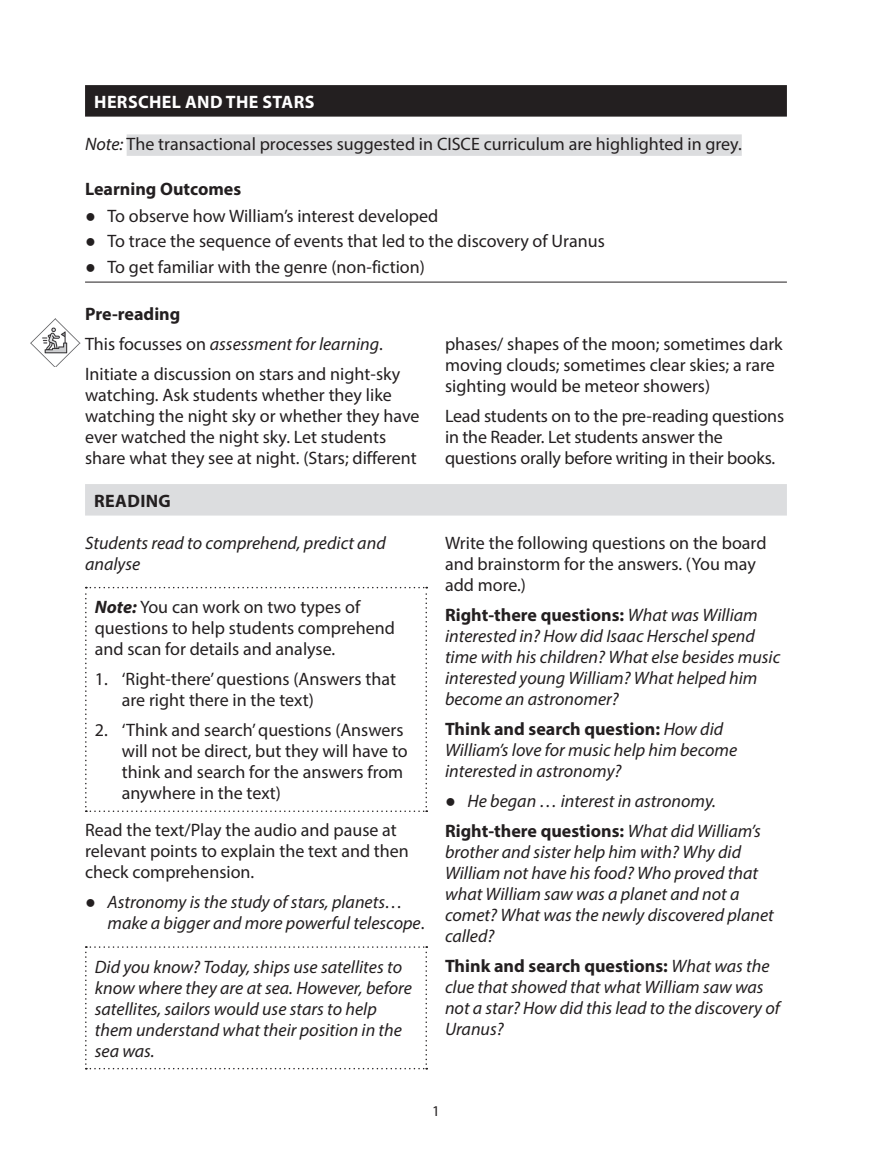
<style>
.page{position:relative;width:872px;height:1170px;background:#fff}
.page>*{position:absolute;margin:0;border:0;box-sizing:border-box;transform-origin:0 0}
.t1{font:18px/21px "Myriad Pro";color:#231f20}
.t2{font:italic 18px/21px "Myriad Pro";color:#231f20}
.t3{font:700 18px "Myriad Pro";letter-spacing:.02em;color:#fff}
.t4{font:700 18px "Myriad Pro";color:#231f20}
.t5{font:700 18px "Myriad Pro";letter-spacing:.02em;color:#231f20}
.t6{font:15px "Myriad Pro";color:#231f20}
.s1{font-style:italic}
.s2{font-weight:700}
.s3{font-weight:700;font-style:italic}
.s4{font-style:normal}
.s5{font-weight:700;font-style:normal}
</style>
<div class="page">
<div style="left:85px;top:85px;width:702px;height:32px;background:#231f20"></div>
<div style="left:127px;top:134px;width:614px;height:22px;background:#dcdddf"></div>
<hr style="left:85px;top:282px;width:702px;height:1px;background:#231f20">
<img style="left:31px;top:318px;width:50px;height:49px">
<div style="left:85px;top:484px;width:702px;height:31px;background:#dcdddf"></div>
<svg style="left:85px;top:587px;width:342px;height:225px"></svg>
<svg style="left:85px;top:946px;width:342px;height:123px"></svg>
<p class="t3" style="left:94px;top:95px;width:222px">HERSCHEL AND THE STARS</p>
<p class="t1" style="left:85px;top:134px;width:658px"><span class="s1">Note:</span> The transactional processes suggested in CISCE curriculum are highlighted in grey.</p>
<p class="t4" style="left:85px;top:182px;width:158px">Learning Outcomes</p>
<p class="t1" style="left:108px;top:204px;width:499px;line-height:25.5px">To observe how William’s interest developed<br>To trace the sequence of events that led to the discovery of Uranus<br>To get familiar with the genre (non-fiction)</p>
<p class="t1" style="left:85px;top:300px;width:317px;line-height:30px"><span class="s2">Pre-reading<br></span>This focusses on <span class="s1">assessment for learning</span>.<br>Initiate a discussion on stars and night-sky</p>
<p class="t1" style="left:85px;top:385px;width:336px">watching. Ask students whether they like watching the night sky or whether they have ever watched the night sky. Let students share what they see at night. (Stars; different</p>
<p class="t1" style="left:445px;top:334px;width:339px">phases/ shapes of the moon; sometimes dark moving clouds; sometimes clear skies; a rare sighting would be meteor showers)</p>
<p class="t1" style="left:445px;top:406px;width:341px">Lead students on to the pre-reading questions in the Reader. Let students answer the questions orally before writing in their books.</p>
<p class="t5" style="left:94px;top:493px;width:78px">READING</p>
<p class="t2" style="left:85px;top:533px;width:302px">Students read to comprehend, predict and analyse</p>
<p class="t1" style="left:95px;top:598px;width:302px"><span class="s3">Note:</span> You can work on two types of questions to help students comprehend and scan for details and analyse.</p>
<p class="t1" style="left:122px;top:670px;width:276px;text-indent:-27px">1. ‘Right-there’ questions (Answers that are right there in the text)</p>
<p class="t1" style="left:122px;top:721px;width:287px;text-indent:-27px">2. ‘Think and search’ questions (Answers will not be direct, but they will have to think and search for the answers from anywhere in the text)</p>
<p class="t1" style="left:85px;top:820px;width:325px">Read the text/Play the audio and pause at relevant points to explain the text and then check comprehension.</p>
<p class="t2" style="left:108px;top:892px;width:318px">Astronomy is the study of stars, planets… make a bigger and more powerful telescope<span class="s4">.</span></p>
<p class="t2" style="left:95px;top:957px;width:318px">Did you know? Today, ships use satellites to know where they are at sea. However, before satellites, sailors would use stars to help them understand what their position in the sea was.</p>
<p class="t1" style="left:445px;top:533px;width:323px">Write the following questions on the board and brainstorm for the answers. (You may add more.)</p>
<p class="t2" style="left:445px;top:605px;width:337px"><span class="s5">Right-there questions:</span> What was William interested in? How did Isaac Herschel spend time with his children? What else besides music interested young William? What helped him become an astronomer?</p>
<p class="t2" style="left:445px;top:719px;width:294px"><span class="s5">Think and search question:</span> How did<br>William’s love for music help him become interested in astronomy?</p>
<p class="t2" style="left:445px;top:787px;width:317px;line-height:30px;text-indent:22px">He began … interest in astronomy.<br><span class="s5">Right-there questions:</span> What did William’s</p>
<p class="t2" style="left:445px;top:842px;width:330px">brother and sister help him with? Why did William not have his food? Who proved that what William saw was a planet and not a comet? What was the newly discovered planet called?</p>
<p class="t2" style="left:445px;top:956px;width:336px"><span class="s5">Think and search questions:</span> What was the clue that showed that what William saw was not a star? How did this lead to the discovery of Uranus?</p>
<p class="t6" style="left:432px;top:1105px;width:9px">1</p>
</div>
